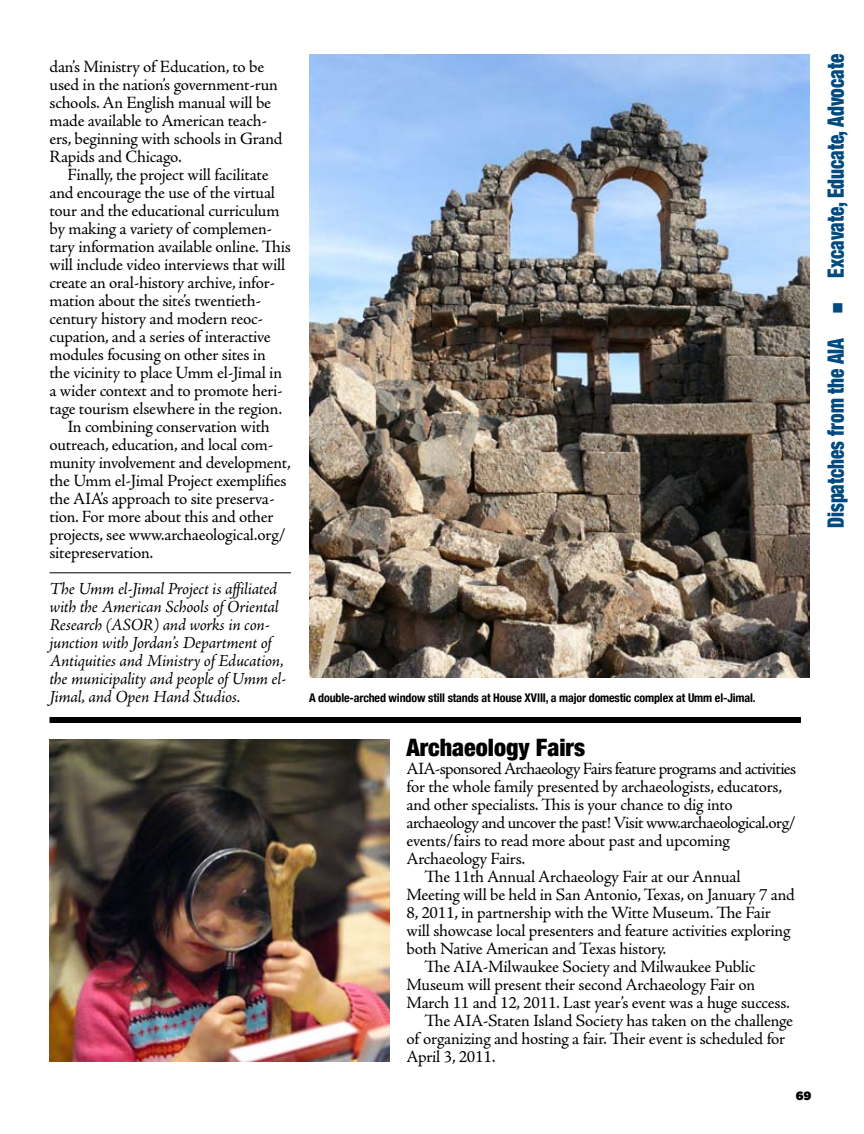
<style>
.page{position:relative;width:864px;height:1134px;background:#fff}
.page>*{position:absolute;margin:0;border:0;box-sizing:border-box;transform-origin:0 0}
.t1{font:900 condensed 24px "Helvetica Neue";color:#000}
.t2{font:900 condensed 22.5px "Helvetica Neue";color:#004a80;scale:.85 1}
.t3{font:17.25px/18px "Adobe Jenson Pro";letter-spacing:-.01em;color:#000}
.t4{font:italic 17.25px/18px "Adobe Jenson Pro";letter-spacing:-.015em;color:#000}
.t5{font:17.25px "Adobe Jenson Pro";letter-spacing:-.035em;color:#000}
.t6{font:700 condensed 12px "Helvetica Neue";letter-spacing:-.01em;color:#000}
.t7{font:900 12px "Gotham";color:#000}
</style>
<div class="page">
<hr style="left:50px;top:573px;width:241px;height:1px;background:#000">
<div style="left:50px;top:717px;width:751px;height:6px;background:#000"></div>
<img style="left:309px;top:54px;width:501px;height:624px">
<img style="left:50px;top:740px;width:340px;height:322px">
<p class="t3" style="left:50px;top:58px;width:235px">dan’s Ministry of Education, to be used in the nation’s government-run schools. An English manual will be made available to American teach&shy;ers, beginning with schools in Grand<br>Rapids and Chicago.</p>
<p class="t3" style="left:67px;top:166px;width:203px">Finally, the project will facilitate</p>
<p class="t3" style="left:50px;top:184px;width:227px">and encourage the use of the virtual</p>
<p class="t3" style="left:50px;top:202px;width:232px">tour and the educational curriculum</p>
<p class="t3" style="left:50px;top:220px;width:224px">by making a variety of complemen-</p>
<p class="t3" style="left:50px;top:238px;width:243px">tary information available online. This</p>
<p class="t3" style="left:50px;top:256px;width:237px">will include video interviews that will</p>
<p class="t3" style="left:50px;top:274px;width:227px">create an oral-history archive, infor-</p>
<p class="t3" style="left:50px;top:292px;width:213px">mation about the site’s twentieth-</p>
<p class="t3" style="left:50px;top:310px;width:215px">century history and modern reoc-</p>
<p class="t3" style="left:50px;top:328px;width:223px">cupation, and a series of interactive</p>
<p class="t3" style="left:50px;top:346px;width:218px">modules focusing on other sites in</p>
<p class="t3" style="left:50px;top:364px;width:234px">the vicinity to place Umm el-Jimal in</p>
<p class="t3" style="left:50px;top:382px;width:235px">a wider context and to promote heri-</p>
<p class="t3" style="left:50px;top:400px;width:234px">tage tourism elsewhere in the region.</p>
<p class="t3" style="left:67px;top:418px;width:204px">In combining conservation with</p>
<p class="t3" style="left:50px;top:436px;width:226px">outreach, education, and local com-</p>
<p class="t3" style="left:50px;top:454px;width:243px">munity involvement and development,</p>
<p class="t3" style="left:50px;top:472px;width:239px">the Umm el-Jimal Project exemplifies</p>
<p class="t3" style="left:50px;top:490px;width:227px">the AIA’s approach to site preserva-</p>
<p class="t3" style="left:50px;top:508px;width:226px">tion. For more about this and other</p>
<p class="t3" style="left:50px;top:526px;width:238px">projects, see www.archaeological.org/</p>
<p class="t3" style="left:50px;top:544px;width:105px">sitepreservation.</p>
<p class="t4" style="left:50px;top:580px;width:238px">The Umm el-Jimal Project is affiliated with the American Schools of Oriental Research (ASOR) and works in con&shy;junction with Jordan’s Department of Antiquities and Ministry of Education, the municipality and people of Umm el-Jimal, and Open Hand Studios.</p>
<h2 class="t2" style="left:822px;top:528px;width:559px;rotate:-90deg">Dispatches from the AIA ■ Excavate, Educate, Advocate</h2>
<p class="t6" style="left:309px;top:690px;width:448px">A double-arched window still stands at House XVIII, a major domestic complex at Umm el-Jimal.</p>
<h1 class="t1" style="left:406px;top:733px;width:180px">Archaeology Fairs</h1>
<p class="t5" style="left:406px;top:759px;width:391px">AIA-sponsored Archaeology Fairs feature programs and activities</p>
<p class="t3" style="left:406px;top:778px;width:377px">for the whole family presented by archaeologists, educators,</p>
<p class="t3" style="left:406px;top:796px;width:328px">and other specialists. This is your chance to dig into</p>
<p class="t3" style="left:406px;top:814px;width:391px">archaeology and uncover the past! Visit www.archaeological.org/</p>
<p class="t3" style="left:406px;top:832px;width:325px">events/fairs to read more about past and upcoming</p>
<p class="t3" style="left:406px;top:850px;width:120px">Archaeology Fairs.</p>
<p class="t3" style="left:424px;top:868px;width:318px">The 11th Annual Archaeology Fair at our Annual</p>
<p class="t3" style="left:406px;top:886px;width:390px">Meeting will be held in San Antonio, Texas, on January 7 and</p>
<p class="t3" style="left:406px;top:904px;width:366px">8, 2011, in partnership with the Witte Museum. The Fair</p>
<p class="t3" style="left:406px;top:922px;width:386px">will showcase local presenters and feature activities exploring</p>
<p class="t3" style="left:406px;top:940px;width:261px">both Native American and Texas history.</p>
<p class="t3" style="left:424px;top:958px;width:332px">The AIA-Milwaukee Society and Milwaukee Public</p>
<p class="t3" style="left:406px;top:976px;width:350px">Museum will present their second Archaeology Fair on</p>
<p class="t3" style="left:406px;top:994px;width:385px">March 11 and 12, 2011. Last year’s event was a huge success.</p>
<p class="t3" style="left:424px;top:1012px;width:370px">The AIA-Staten Island Society has taken on the challenge</p>
<p class="t3" style="left:406px;top:1030px;width:380px">of organizing and hosting a fair. Their event is scheduled for</p>
<p class="t3" style="left:406px;top:1048px;width:91px">April 3, 2011.</p>
<p class="t7" style="left:796px;top:1089px;width:17px">69</p>
</div>
